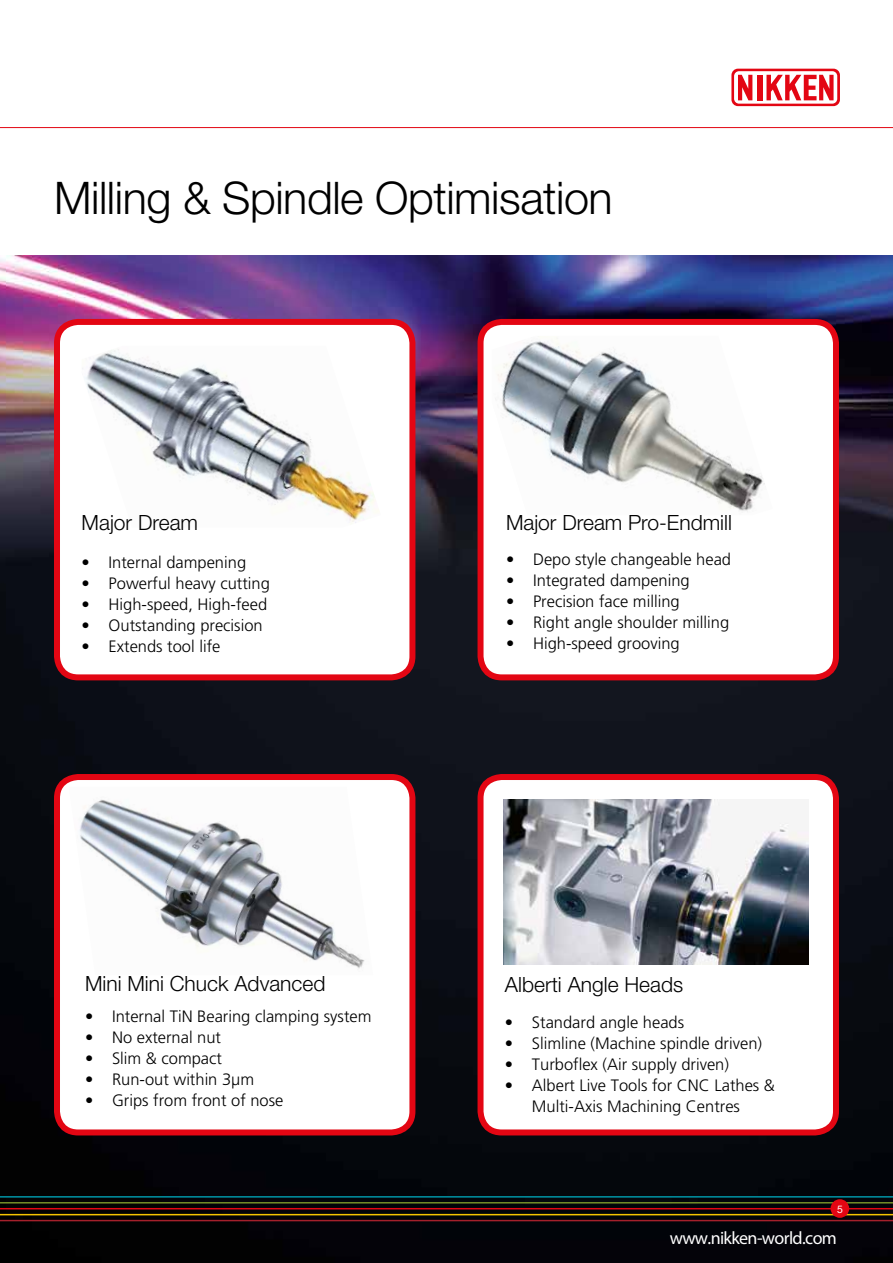
<style>
.page{position:relative;width:893px;height:1263px;background:#fff}
.page>*{position:absolute;margin:0;border:0;box-sizing:border-box;transform-origin:0 0}
.t1{font:300 45px "Helvetica Neue LTW1 G";letter-spacing:-.01em;color:#000}
.t2{font:300 21px "Helvetica Neue LTW1 G";color:#000}
.t3{font:18px "Myriad Pro";letter-spacing:-.035em;color:#fff}
.t4{font:300 16.5px/21px "Frutiger";color:#000;text-align:center}
.t5{font:10.5px "Helvetica Neue LTW1 G";color:#fff}
</style>
<div class="page">
<img style="left:0;top:255px;width:893px;height:1008px">
<hr style="left:0;top:1220px;width:893px;height:1px;background:#a4202b">
<hr style="left:0;top:1214px;width:893px;height:1px;background:#f6c400">
<hr style="left:0;top:1208px;width:893px;height:1px;background:#e30613">
<hr style="left:0;top:1202px;width:893px;height:1px;background:#748e29">
<hr style="left:0;top:1196px;width:893px;height:1px;background:#0094a6">
<div style="left:830px;top:1199px;width:19px;height:19px;background:#e30613;border-radius:50%"></div>
<svg style="left:731px;top:69px;width:109px;height:37px"></svg>
<div style="left:757px;top:75px;width:5px;height:25px;background:#e30613"></div>
<hr style="left:0;top:127px;width:893px;height:1px;background:#e30613">
<div style="left:57px;top:322px;width:355px;height:355px;background:#fff;border-radius:21px"></div>
<div style="left:54px;top:319px;width:361px;height:361px;border:6px solid #e30613;border-radius:21px"></div>
<div style="left:57px;top:777px;width:355px;height:355px;background:#fff;border-radius:21px"></div>
<div style="left:54px;top:774px;width:361px;height:361px;border:6px solid #e30613;border-radius:21px"></div>
<div style="left:480px;top:322px;width:356px;height:355px;background:#fff;border-radius:21px"></div>
<div style="left:477px;top:319px;width:362px;height:361px;border:6px solid #e30613;border-radius:21px"></div>
<div style="left:480px;top:777px;width:356px;height:355px;background:#fff;border-radius:21px"></div>
<div style="left:477px;top:774px;width:362px;height:361px;border:6px solid #e30613;border-radius:21px"></div>
<img style="left:82px;top:349px;width:297px;height:175px">
<img style="left:495px;top:338px;width:270px;height:174px">
<img style="left:79px;top:799px;width:286px;height:170px">
<img style="left:504px;top:799px;width:304px;height:165px">
<h1 class="t1" style="left:54px;top:171px;width:560px">Milling &amp; Spindle Optimisation</h1>
<p class="t2" style="left:82px;top:510px;width:118px">Major Dream</p>
<p class="t4" style="left:82px;top:552px;width:166px">• Internal dampening</p>
<p class="t4" style="left:82px;top:573px;width:190px">• Powerful heavy cutting</p>
<p class="t4" style="left:82px;top:594px;width:187px">• High-speed, High-feed</p>
<p class="t4" style="left:82px;top:615px;width:183px">• Outstanding precision</p>
<p class="t4" style="left:82px;top:636px;width:140px">• Extends tool life</p>
<p class="t2" style="left:85px;top:971px;width:242px">Mini Mini Chuck Advanced</p>
<p class="t4" style="left:85px;top:1006px;width:288px">• Internal TiN Bearing clamping system</p>
<p class="t4" style="left:85px;top:1027px;width:138px">• No external nut</p>
<p class="t4" style="left:85px;top:1048px;width:138px">• Slim &amp; compact</p>
<p class="t4" style="left:85px;top:1069px;width:171px">• Run-out within 3µm</p>
<p class="t4" style="left:85px;top:1090px;width:200px">• Grips from front of nose</p>
<p class="t2" style="left:506px;top:510px;width:227px">Major Dream Pro-Endmill</p>
<p class="t4" style="left:506px;top:549px;width:227px">• Depo style changeable head</p>
<p class="t4" style="left:506px;top:570px;width:185px">• Integrated dampening</p>
<p class="t4" style="left:506px;top:591px;width:175px">• Precision face milling</p>
<p class="t4" style="left:506px;top:612px;width:225px">• Right angle shoulder milling</p>
<p class="t4" style="left:506px;top:633px;width:175px">• High-speed grooving</p>
<p class="t2" style="left:505px;top:972px;width:180px">Alberti Angle Heads</p>
<p class="t4" style="left:505px;top:1012px;width:181px">• Standard angle heads</p>
<p class="t4" style="left:505px;top:1033px;width:259px">• Slimline (Machine spindle driven)</p>
<p class="t4" style="left:505px;top:1054px;width:226px">• Turboflex (Air supply driven)</p>
<p class="t4" style="left:505px;top:1075px;width:271px">• Albert Live Tools for CNC Lathes &amp;<br>Multi-Axis Machining Centres</p>
<p class="t5" style="left:837px;top:1202px;width:7px">5</p>
<p class="t3" style="left:670px;top:1227px;width:169px">www.nikken-world.com</p>
</div>
